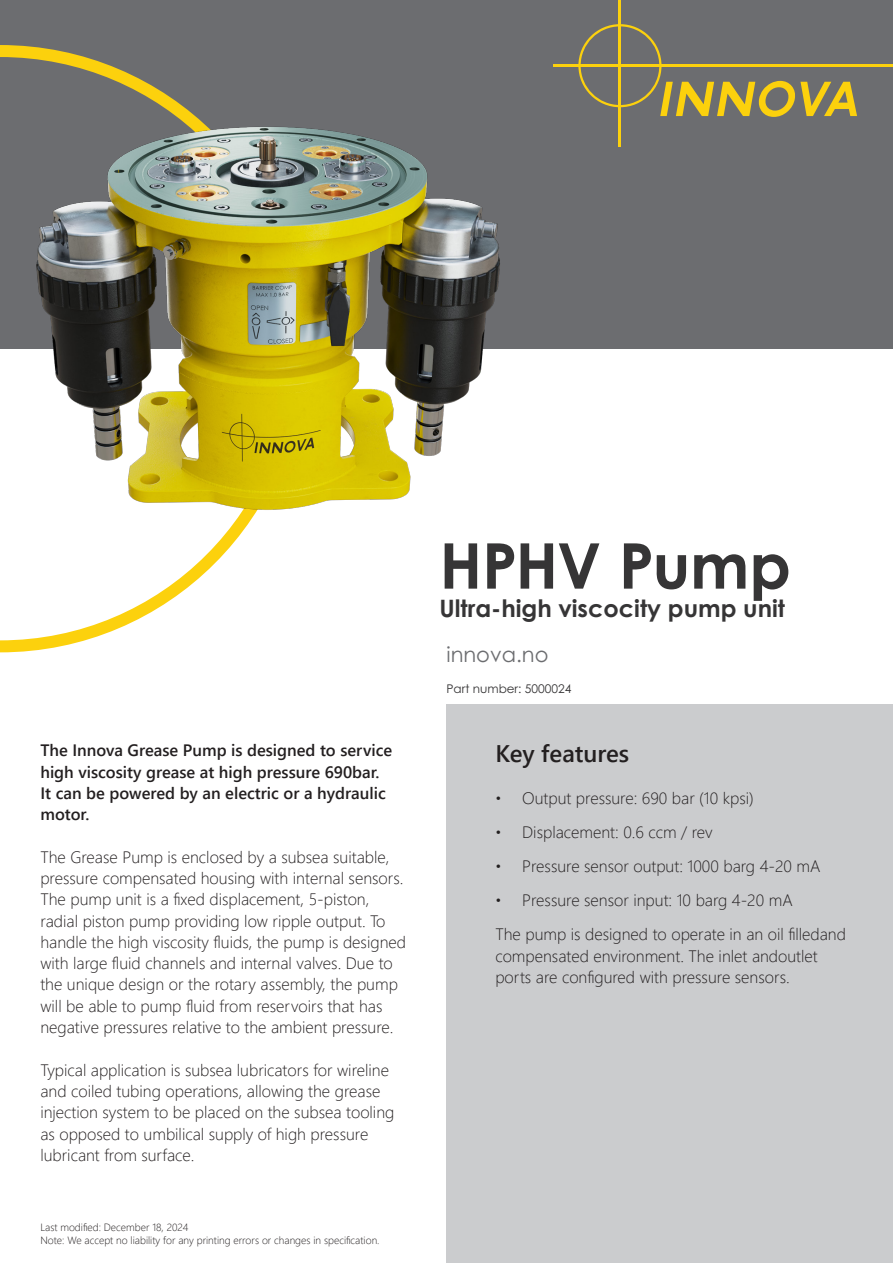
<style>
.page{position:relative;width:893px;height:1263px;background:#fff}
.page>*{position:absolute;margin:0;border:0;box-sizing:border-box;transform-origin:0 0}
.Title_Main{font:700 63px "Century Gothic Pro";letter-spacing:-.01em;color:#363536}
.Title_Main_-_subline_when_long_title{font:700 24px "Century Gothic Pro";color:#363536}
.Key_features_Heading{font:600 24px "Segoe UI";color:#231f20}
.Title_web_address{font:21px "Century Gothic Pro";color:#6c6d70}
.Ingress{font:300 16.5px/21.3px "Segoe UI";color:#231f20}
.Ingress-2{font:600 16.5px/21.3px "Segoe UI";color:#231f20}
.Key_features_Bullet_points{font:300 16.5px/21.3px "Segoe UI";color:#231f20}
.Part_number{font:12px "Century Gothic Pro";color:#363536}
.t1{font:300 10.5px/12.6px "Segoe UI";color:#231f20}
.s1{font-family:"Raleway";font-weight:700}
</style>
<div class="page">
<div style="left:0;top:0;width:893px;height:349px;background:#6c6d70"></div>
<div style="left:446px;top:704px;width:447px;height:559px;background:#cbccce"></div>
<svg style="left:0;top:45px;width:253px;height:607px"></svg>
<svg style="left:578px;top:24px;width:279px;height:93px"></svg>
<hr style="left:619px;top:0;width:2px;height:147px;background:#fcd10d">
<hr style="left:553px;top:65px;width:340px;height:2px;background:#fcd10d">
<img style="left:0;top:107px;width:632px;height:410px">
<p class="Ingress-2" style="left:40px;top:738px;width:353px">The Innova Grease Pump is designed to service high viscosity grease at high pressure 690bar.<br>It can be powered by an electric or a hydraulic motor.</p>
<p class="Ingress" style="left:40px;top:844px;width:367px">The Grease Pump is enclosed by a subsea suitable, pressure compensated housing with internal sensors.<br>The pump unit is a fixed displacement, 5-piston, radial piston pump providing low ripple output. To handle the high viscosity fluids, the pump is designed with large fluid channels and internal valves. Due to the unique design or the rotary assembly, the pump will be able to pump fluid from reservoirs that has negative pressures relative to the ambient pressure.</p>
<p class="Ingress" style="left:40px;top:1057px;width:356px">Typical application is subsea lubricators for wireline and coiled tubing operations, allowing the grease injection system to be placed on the subsea tooling as opposed to umbilical supply of high pressure lubricant from surface.</p>
<p class="t1" style="left:40px;top:1220px;width:341px">Last modified: December 18, 2024<br>Note: We accept no liability for any printing errors or changes in specification.</p>
<p class="Title_Main" style="left:439px;top:526px;width:353px">HPHV Pump</p>
<p class="Title_Main_-_subline_when_long_title" style="left:439px;top:594px;width:347px">Ultra-high viscocity pump unit</p>
<p class="Title_web_address" style="left:446px;top:641px;width:103px">innova.no</p>
<p class="Part_number" style="left:446px;top:681px;width:126px">Part number: 5000024</p>
<p class="Key_features_Heading" style="left:495px;top:730px;width:135px">Key features</p>
<p class="Ingress" style="left:495px;top:786px;width:260px"><span class="s1">•</span> Output pressure: 690 bar (10 kpsi)</p>
<p class="Ingress" style="left:495px;top:820px;width:219px"><span class="s1">•</span> Displacement: 0.6 ccm / rev</p>
<p class="Ingress" style="left:495px;top:854px;width:327px"><span class="s1">•</span> Pressure sensor output: 1000 barg 4-20 mA</p>
<p class="Ingress" style="left:495px;top:888px;width:299px"><span class="s1">•</span> Pressure sensor input: 10 barg 4-20 mA</p>
<p class="Key_features_Bullet_points" style="left:495px;top:922px;width:352px">The pump is designed to operate in an oil filledand compensated environment. The inlet andoutlet ports are configured with pressure sensors.</p>
</div>
